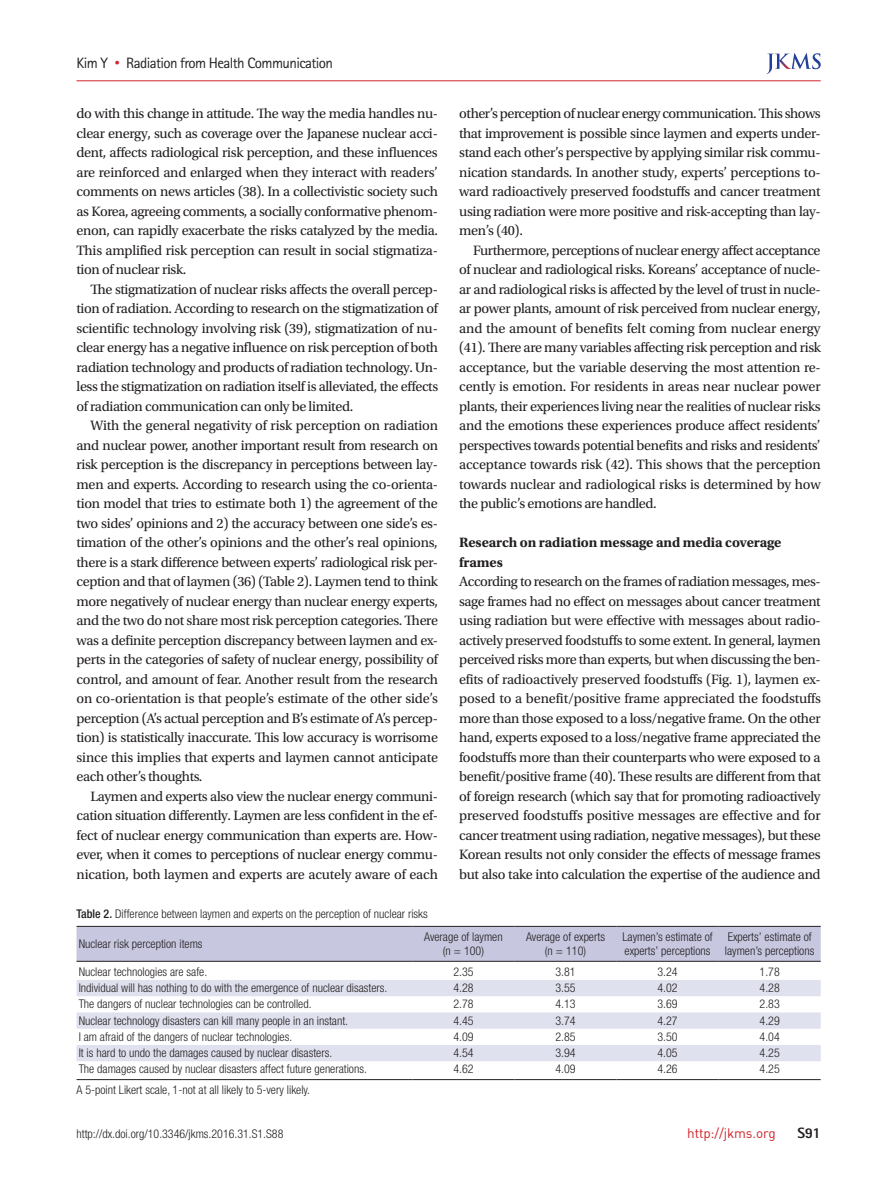
<style>
.page{position:relative;width:893px;height:1191px;background:#fff}
.page>*{position:absolute;margin:0;border:0;box-sizing:border-box;transform-origin:0 0}
.t1{font:15px "Rotis Sans Serif Std";letter-spacing:-.04em;color:#231f20}
.t2{font:800 15px "Rotis Sans Serif Std";color:#231f20}
.본문{font:14.25px/19.5px "Utopia Std";letter-spacing:-.025em;color:#231f20;text-align:justify}
.본문-중제목{font:700 14.25px/19.5px "Utopia Std";letter-spacing:-.01em;color:#231f20}
.t3{font:13.5px "Dinreg";letter-spacing:-.01em;color:#d1232a}
.표_본문{font:300 condensed 12px/14.4px "Helvetica Neue LT Std";color:#231f20;text-align:center}
.표_그림_캡션{font:300 condensed 12px "Helvetica Neue LT Std";color:#231f20}
.s1{font-family:"Dotum";color:#d1232a}
.s2{font-weight:500}
</style>
<div class="page">
<hr style="left:77px;top:80px;width:744px;height:1px;background:#d1232a">
<svg style="left:766px;top:53px;width:55px;height:21px"></svg>
<div style="left:77px;top:927px;width:744px;height:34px;background:#c7c7e0"></div>
<svg style="left:77px;top:980px;width:744px;height:81px;fill:#e0e1ee"></svg>
<hr style="left:77px;top:926px;width:335px;height:1px;background:#231f20">
<hr style="left:412px;top:926px;width:102px;height:1px;background:#231f20">
<hr style="left:514px;top:926px;width:103px;height:1px;background:#231f20">
<hr style="left:617px;top:926px;width:102px;height:1px;background:#231f20">
<hr style="left:719px;top:926px;width:102px;height:1px;background:#231f20">
<hr style="left:77px;top:961px;width:335px;height:1px;background:#231f20">
<hr style="left:412px;top:961px;width:102px;height:1px;background:#231f20">
<hr style="left:514px;top:961px;width:103px;height:1px;background:#231f20">
<hr style="left:617px;top:961px;width:102px;height:1px;background:#231f20">
<hr style="left:719px;top:961px;width:102px;height:1px;background:#231f20">
<hr style="left:77px;top:1079px;width:335px;height:1px;background:#231f20">
<hr style="left:412px;top:1079px;width:102px;height:1px;background:#231f20">
<hr style="left:514px;top:1079px;width:103px;height:1px;background:#231f20">
<hr style="left:617px;top:1079px;width:102px;height:1px;background:#231f20">
<hr style="left:719px;top:1079px;width:102px;height:1px;background:#231f20">
<p class="t1" style="left:77px;top:54px;width:258px">Kim Y <span class="s1">•</span> Radiation from Health Communication</p>
<p class="본문" style="left:77px;top:104px;width:363px">do with this change in attitude. The way the media handles nu&shy;clear energy, such as coverage over the Japanese nuclear acci&shy;dent, affects radiological risk perception, and these influences are reinforced and enlarged when they interact with readers’ comments on news articles (38). In a collectivistic society such as Korea, agreeing comments, a socially conformative phenom&shy;enon, can rapidly exacerbate the risks catalyzed by the media.<br>This amplified risk perception can result in social stigmatiza&shy;tion of nuclear risk.</p>
<p class="본문" style="left:77px;top:279px;width:363px;text-indent:14px">The stigmatization of nuclear risks affects the overall percep&shy;tion of radiation. According to research on the stigmatization of scientific technology involving risk (39), stigmatization of nu&shy;clear energy has a negative influence on risk perception of both radiation technology and products of radiation technology. Un&shy;less the stigmatization on radiation itself is alleviated, the effects of radiation communication can only be limited.</p>
<p class="본문" style="left:77px;top:416px;width:363px;text-indent:14px">With the general negativity of risk perception on radiation and nuclear power, another important result from research on risk perception is the discrepancy in perceptions between lay&shy;men and experts. According to research using the co-orienta&shy;tion model that tries to estimate both 1) the agreement of the two sides’ opinions and 2) the accuracy between one side’s es&shy;timation of the other’s opinions and the other’s real opinions, there is a stark difference between experts’ radiological risk per&shy;ception and that of laymen (36) (Table 2). Laymen tend to think more negatively of nuclear energy than nuclear energy experts, and the two do not share most risk perception categories. There was a definite perception discrepancy between laymen and ex&shy;perts in the categories of safety of nuclear energy, possibility of control, and amount of fear. Another result from the research on co-orientation is that people’s estimate of the other side’s perception (A’s actual perception and B’s estimate of A’s percep&shy;tion) is statistically inaccurate. This low accuracy is worrisome since this implies that experts and laymen cannot anticipate each other’s thoughts.</p>
<p class="본문" style="left:77px;top:786px;width:363px;text-indent:14px">Laymen and experts also view the nuclear energy communi&shy;cation situation differently. Laymen are less confident in the ef&shy;fect of nuclear energy communication than experts are. How&shy;ever, when it comes to perceptions of nuclear energy commu&shy;nication, both laymen and experts are acutely aware of each</p>
<p class="본문" style="left:459px;top:104px;width:363px">other’s perception of nuclear energy communication. This shows that improvement is possible since laymen and experts under&shy;stand each other’s perspective by applying similar risk commu&shy;nication standards. In another study, experts’ perceptions to&shy;ward radioactively preserved foodstuffs and cancer treatment using radiation were more positive and risk-accepting than lay&shy;men’s (40).</p>
<p class="본문" style="left:459px;top:240px;width:363px;text-indent:14px">Furthermore, perceptions of nuclear energy affect acceptance of nuclear and radiological risks. Koreans’ acceptance of nucle&shy;ar and radiological risks is affected by the level of trust in nucle&shy;ar power plants, amount of risk perceived from nuclear energy, and the amount of benefits felt coming from nuclear energy (41). There are many variables affecting risk perception and risk acceptance, but the variable deserving the most attention re&shy;cently is emotion. For residents in areas near nuclear power plants, their experiences living near the realities of nuclear risks and the emotions these experiences produce affect residents’ perspectives towards potential benefits and risks and residents’ acceptance towards risk (42). This shows that the perception towards nuclear and radiological risks is determined by how the public’s emotions are handled.</p>
<p class="본문-중제목" style="left:459px;top:533px;width:324px">Research on radiation message and media coverage frames</p>
<p class="본문" style="left:459px;top:572px;width:363px">According to research on the frames of radiation messages, mes&shy;sage frames had no effect on messages about cancer treatment using radiation but were effective with messages about radio&shy;actively preserved foodstuffs to some extent. In general, laymen perceived risks more than experts, but when discussing the ben&shy;efits of radioactively preserved foodstuffs (Fig. 1), laymen ex&shy;posed to a benefit/positive frame appreciated the foodstuffs more than those exposed to a loss/negative frame. On the other hand, experts exposed to a loss/negative frame appreciated the foodstuffs more than their counterparts who were exposed to a benefit/positive frame (40). These results are different from that of foreign research (which say that for promoting radioactively preserved foodstuffs positive messages are effective and for cancer treatment using radiation, negative messages), but these Korean results not only consider the effects of message frames but also take into calculation the expertise of the audience and</p>
<p class="표_그림_캡션" style="left:77px;top:906px;width:353px"><span class="s2">Table 2.</span> Difference between laymen and experts on the perception of nuclear risks</p>
<p class="표_본문" style="left:79px;top:936px;width:125px">Nuclear risk perception items</p>
<p class="표_본문" style="left:424px;top:929px;width:80px">Average of laymen (n = 100)</p>
<p class="표_본문" style="left:526px;top:929px;width:80px">Average of experts (n = 110)</p>
<p class="표_본문" style="left:622px;top:929px;width:92px;text-align:left">Laymen’s estimate of experts’ perceptions</p>
<p class="표_본문" style="left:725px;top:929px;width:91px;text-align:left">Experts’ estimate of laymen’s perceptions</p>
<p class="표_본문" style="left:79px;top:964px;width:130px">Nuclear technologies are safe.</p>
<p class="표_본문" style="left:453px;top:964px;width:22px">2.35</p>
<p class="표_본문" style="left:555px;top:964px;width:22px">3.81</p>
<p class="표_본문" style="left:657px;top:964px;width:22px">3.24</p>
<p class="표_본문" style="left:760px;top:964px;width:22px">1.78</p>
<p class="표_본문" style="left:79px;top:980px;width:310px">Individual will has nothing to do with the emergence of nuclear disasters.</p>
<p class="표_본문" style="left:453px;top:980px;width:22px">4.28</p>
<p class="표_본문" style="left:555px;top:980px;width:22px">3.55</p>
<p class="표_본문" style="left:657px;top:980px;width:22px">4.02</p>
<p class="표_본문" style="left:760px;top:980px;width:22px">4.28</p>
<p class="표_본문" style="left:79px;top:996px;width:234px">The dangers of nuclear technologies can be controlled.</p>
<p class="표_본문" style="left:453px;top:996px;width:22px">2.78</p>
<p class="표_본문" style="left:555px;top:996px;width:22px">4.13</p>
<p class="표_본문" style="left:657px;top:996px;width:22px">3.69</p>
<p class="표_본문" style="left:760px;top:996px;width:22px">2.83</p>
<p class="표_본문" style="left:79px;top:1013px;width:271px">Nuclear technology disasters can kill many people in an instant.</p>
<p class="표_본문" style="left:453px;top:1013px;width:22px">4.45</p>
<p class="표_본문" style="left:555px;top:1013px;width:22px">3.74</p>
<p class="표_본문" style="left:657px;top:1013px;width:22px">4.27</p>
<p class="표_본문" style="left:760px;top:1013px;width:22px">4.29</p>
<p class="표_본문" style="left:79px;top:1029px;width:215px">I am afraid of the dangers of nuclear technologies.</p>
<p class="표_본문" style="left:453px;top:1029px;width:22px">4.09</p>
<p class="표_본문" style="left:555px;top:1029px;width:22px">2.85</p>
<p class="표_본문" style="left:657px;top:1029px;width:22px">3.50</p>
<p class="표_본문" style="left:760px;top:1029px;width:22px">4.04</p>
<p class="표_본문" style="left:79px;top:1045px;width:255px">It is hard to undo the damages caused by nuclear disasters.</p>
<p class="표_본문" style="left:453px;top:1045px;width:22px">4.54</p>
<p class="표_본문" style="left:555px;top:1045px;width:22px">3.94</p>
<p class="표_본문" style="left:657px;top:1045px;width:22px">4.05</p>
<p class="표_본문" style="left:760px;top:1045px;width:22px">4.25</p>
<p class="표_본문" style="left:79px;top:1061px;width:290px">The damages caused by nuclear disasters affect future generations.</p>
<p class="표_본문" style="left:453px;top:1061px;width:22px">4.62</p>
<p class="표_본문" style="left:555px;top:1061px;width:22px">4.09</p>
<p class="표_본문" style="left:657px;top:1061px;width:22px">4.26</p>
<p class="표_본문" style="left:760px;top:1061px;width:22px">4.25</p>
<p class="표_본문" style="left:77px;top:1082px;width:235px">A 5-point Likert scale, 1-not at all likely to 5-very likely.</p>
<p class="표_그림_캡션" style="left:77px;top:1126px;width:208px">http://dx.doi.org/10.3346/jkms.2016.31.S1.S88</p>
<p class="t3" style="left:687px;top:1124px;width:90px">http://jkms.org</p>
<p class="t2" style="left:797px;top:1123px;width:25px">S91</p>
</div>
